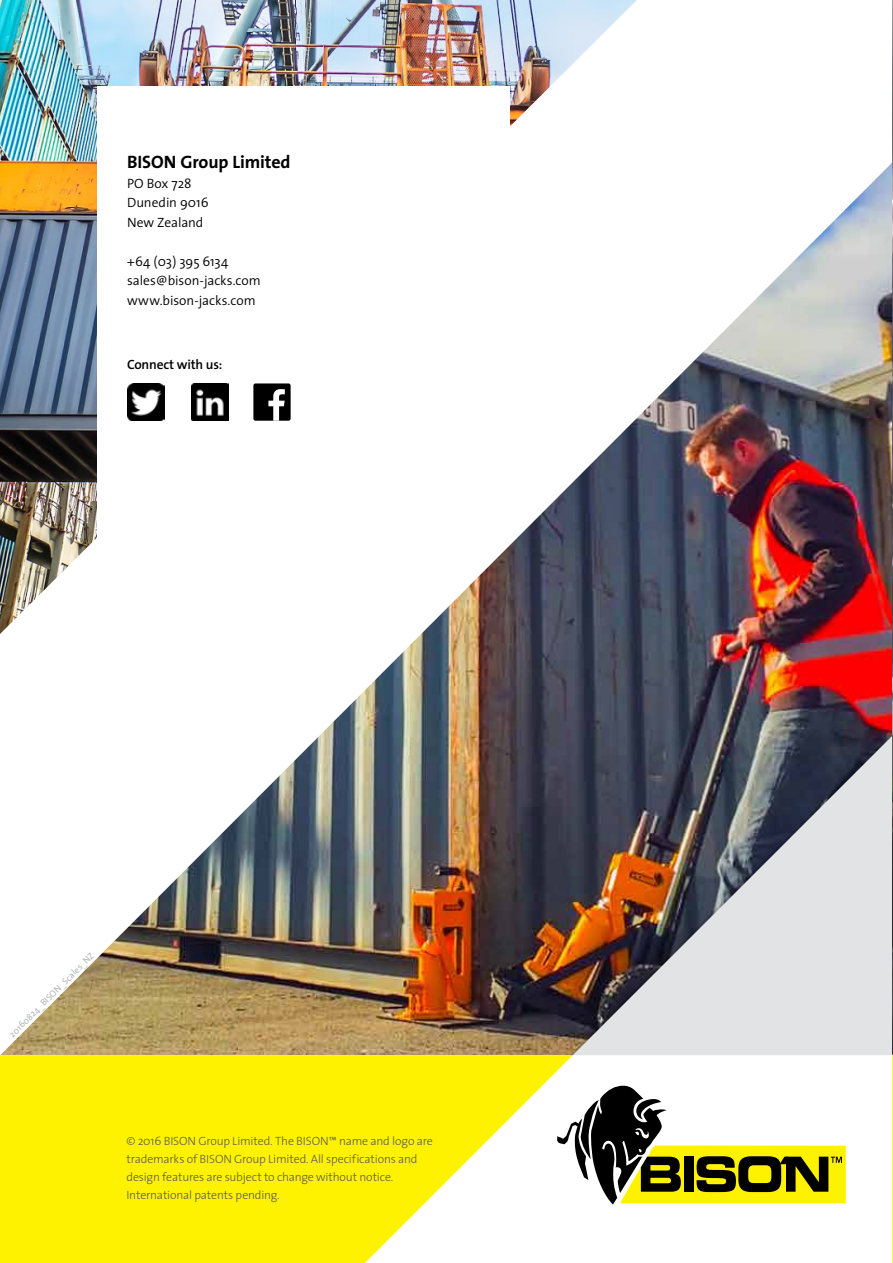
<style>
.page{position:relative;width:893px;height:1263px;background:#fff}
.page>*{position:absolute;margin:0;border:0;box-sizing:border-box;transform-origin:0 0}
.t1{font:700 18px "The Sans";letter-spacing:-.005em;color:#000}
.t2{font:300 13.5px/19.5px "The Sans";color:#000}
.t3{font:600 13.5px "The Sans";letter-spacing:-.015em;color:#000}
.t4{font:300 12px/18px "The Sans";letter-spacing:-.015em;color:#58595b}
.t5{font:300 9px "The Sans";color:#a7a9ac}
</style>
<div class="page">
<img style="left:0;top:163px;width:892px;height:892px">
<svg style="left:0;top:1055px;width:573px;height:208px;fill:#fff200"></svg>
<img style="left:892px;top:1px;width:1px;height:734px">
<img style="left:569px;top:731px;width:323px;height:324px">
<img style="left:0;top:0;width:637px;height:634px">
<svg style="left:557px;top:1086px;width:289px;height:118px"></svg>
<div style="left:97px;top:86px;width:413px;height:458px;background:#fff"></div>
<img style="left:128px;top:383px;width:37px;height:38px">
<img style="left:191px;top:383px;width:37px;height:38px">
<div style="left:253px;top:383px;width:38px;height:38px;background:#000;border-radius:2px"></div>
<svg style="left:268px;top:389px;width:17px;height:32px"></svg>
<svg style="left:892px;top:735px;width:1px;height:528px"></svg>
<h1 class="t1" style="left:127px;top:147px;width:165px">BISON Group Limited</h1>
<p class="t2" style="left:127px;top:173px;width:83px">PO Box 728<br>Dunedin 9016<br>New Zealand</p>
<p class="t2" style="left:127px;top:251px;width:135px">+64 (03) 395 6134 sales@bison-jacks.com www.bison-jacks.com</p>
<p class="t3" style="left:127px;top:354px;width:97px">Connect with us:</p>
<p class="t5" style="left:6px;top:1030px;width:116px;rotate:-45deg">20160824_BISON_Scales_NZ</p>
<p class="t4" style="left:126px;top:1131px;width:308px">© 2016 BISON Group Limited. The BISON™ name and logo are trademarks of BISON Group Limited. All specifications and design features are subject to change without notice.<br>International patents pending.</p>
</div>
